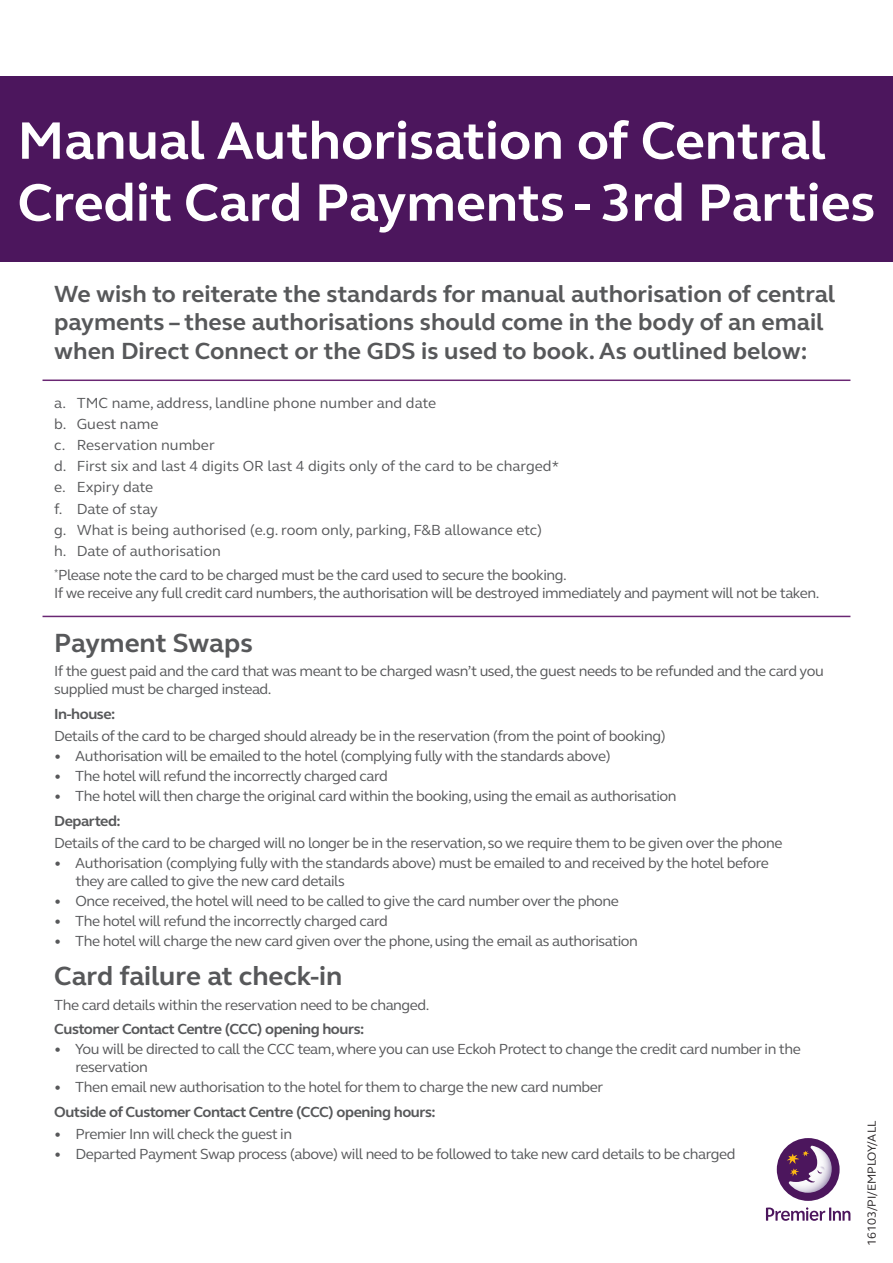
<style>
.page{position:relative;width:893px;height:1263px;background:#fff}
.page>*{position:absolute;margin:0;border:0;box-sizing:border-box;transform-origin:0 0}
.t1{font:700 54px/61.9px "Premier Inn Sans";color:#fff}
.t2{font:700 27px "Premier Inn Sans";color:#57585a}
.t3{font:700 24px/28.5px "Premier Inn Sans";color:#57585a}
.t4{font:15px/18px "Premier Inn Sans";letter-spacing:-.03em;color:#57585a}
.t5{font:15px/21.1px "Premier Inn Sans";color:#57585a}
.t6{font:700 15px "Premier Inn Sans";letter-spacing:-.03em;color:#57585a}
.t7{font:12px "Premier Inn Sans";color:#231f20}
</style>
<div class="page">
<div style="left:777px;top:1138px;width:63px;height:63px;background:#4c165d;border-radius:50%"></div>
<img style="left:789px;top:1146px;width:43px;height:47px">
<svg style="left:766px;top:1207px;width:84px;height:14px"></svg>
<div style="left:0;top:77px;width:893px;height:185px;background:#4c165d"></div>
<hr style="left:43px;top:379px;width:807px;height:2px;background:#6a2773">
<hr style="left:43px;top:616px;width:807px;height:1px;background:#6a2773">
<h1 class="t1" style="left:18px;top:109px;width:859px">Manual Authorisation of Central<br>Credit Card Payments - 3rd Parties</h1>
<h3 class="t3" style="left:54px;top:279px;width:782px">We wish to reiterate the standards for manual authorisation of central payments – these authorisations should come in the body of an email when Direct Connect or the GDS is used to book. As outlined below:</h3>
<p class="t5" style="left:54px;top:392px;width:506px">a. TMC name, address, landline phone number and date<br>b. Guest name<br>c. Reservation number<br>d. First six and last 4 digits OR last 4 digits only of the card to be charged* e. Expiry date<br>f. Date of stay<br>g. What is being authorised (e.g. room only, parking, F&amp;B allowance etc)<br>h. Date of authorisation</p>
<p class="t4" style="left:54px;top:566px;width:767px"><sup>*</sup>Please note the card to be charged must be the card used to secure the booking.<br>If we receive any full credit card numbers, the authorisation will be destroyed immediately and payment will not be taken.</p>
<h2 class="t2" style="left:54px;top:625px;width:200px">Payment Swaps</h2>
<p class="t4" style="left:54px;top:662px;width:771px">If the guest paid and the card that was meant to be charged wasn’t used, the guest needs to be refunded and the card you supplied must be charged instead.</p>
<p class="t6" style="left:54px;top:703px;width:63px">In-house:</p>
<p class="t4" style="left:54px;top:726px;width:613px">Details of the card to be charged should already be in the reservation (from the point of booking)</p>
<p class="t4" style="left:54px;top:746px;width:558px">• Authorisation will be emailed to the hotel (complying fully with the standards above)</p>
<p class="t4" style="left:54px;top:767px;width:335px">• The hotel will refund the incorrectly charged card</p>
<p class="t4" style="left:54px;top:787px;width:624px">• The hotel will then charge the original card within the booking, using the email as authorisation</p>
<p class="t6" style="left:54px;top:810px;width:68px">Departed:</p>
<p class="t4" style="left:54px;top:833px;width:730px">Details of the card to be charged will no longer be in the reservation, so we require them to be given over the phone</p>
<p class="t4" style="left:75px;top:853px;width:695px;text-indent:-21px">• Authorisation (complying fully with the standards above) must be emailed to and received by the hotel before they are called to give the new card details</p>
<p class="t4" style="left:54px;top:892px;width:566px">• Once received, the hotel will need to be called to give the card number over the phone</p>
<p class="t4" style="left:54px;top:912px;width:335px">• The hotel will refund the incorrectly charged card</p>
<p class="t4" style="left:54px;top:932px;width:585px">• The hotel will charge the new card given over the phone, using the email as authorisation</p>
<h2 class="t2" style="left:54px;top:958px;width:290px">Card failure at check-in</h2>
<p class="t4" style="left:54px;top:995px;width:377px">The card details within the reservation need to be changed.</p>
<p class="t6" style="left:54px;top:1019px;width:312px">Customer Contact Centre (CCC) opening hours:</p>
<p class="t4" style="left:75px;top:1039px;width:727px;text-indent:-21px">• You will be directed to call the CCC team, where you can use Eckoh Protect to change the credit card number in the reservation</p>
<p class="t4" style="left:54px;top:1078px;width:550px">• Then email new authorisation to the hotel for them to charge the new card number</p>
<p class="t6" style="left:54px;top:1101px;width:383px">Outside of Customer Contact Centre (CCC) opening hours:</p>
<p class="t4" style="left:54px;top:1124px;width:239px">• Premier Inn will check the guest in</p>
<p class="t4" style="left:54px;top:1144px;width:683px">• Departed Payment Swap process (above) will need to be followed to take new card details to be charged</p>
<p class="t7" style="left:864px;top:1246px;width:127px;rotate:-90deg">16103/PI/EMPLOY/ALL</p>
</div>
